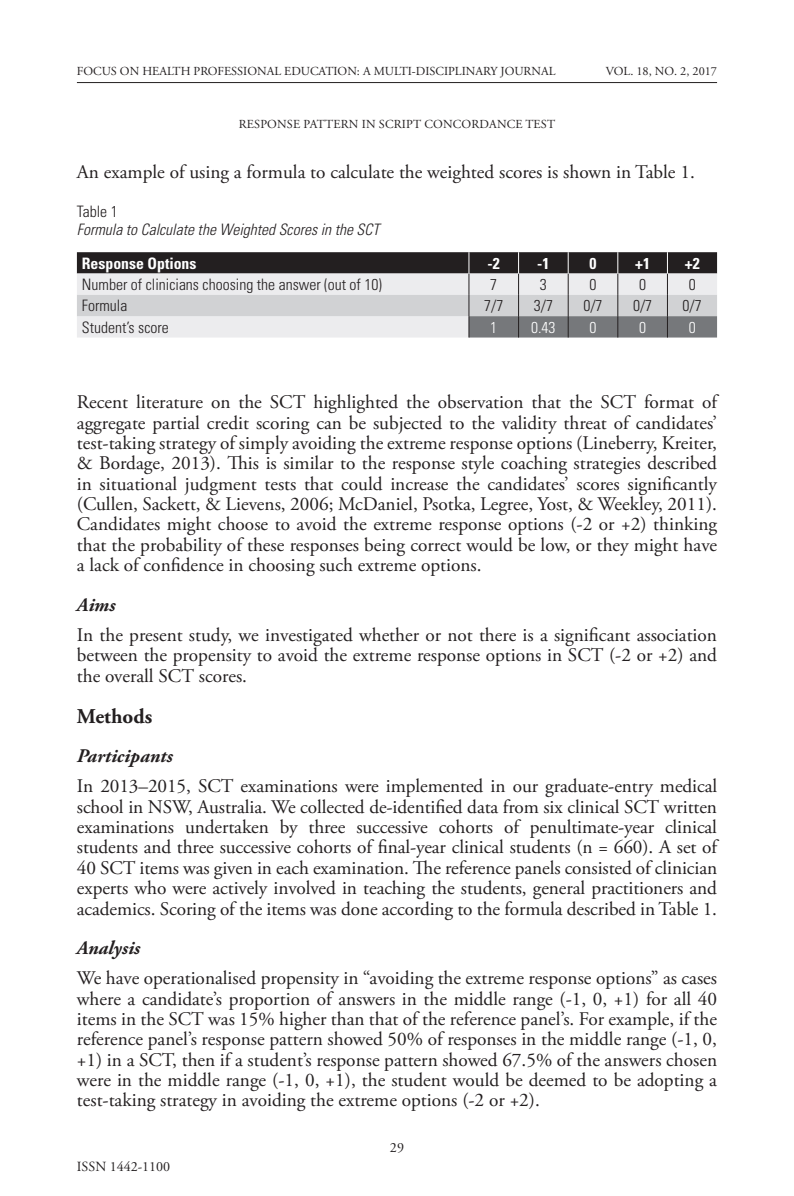
<style>
.page{position:relative;width:794px;height:1196px;background:#fff}
.page>*{position:absolute;margin:0;border:0;box-sizing:border-box;transform-origin:0 0}
.subhead_2{font:700 21px "Adobe Garamond Pro";color:#231f20}
.body_text{font:19.25px/20.3px "Adobe Garamond Pro";color:#231f20;text-align:justify}
.subhead_3{font:italic 700 19.25px "Adobe Garamond Pro";color:#231f20}
.table_text{font:300 condensed 15.75px "Univers LT Std";color:#231f20}
.table_text-2{font:italic 300 condensed 15.75px "Univers LT Std";color:#231f20}
.table_text-3{font:700 condensed 15.75px "Univers LT Std";color:#fff}
.table_text-4{font:300 condensed 15.75px "Univers LT Std";color:#fff}
.t1{font:14px "Adobe Garamond Pro";color:#231f20}
.t2{font:12.25px "Adobe Garamond Pro";color:#231f20}
</style>
<div class="page">
<hr style="left:77px;top:82px;width:640px;height:1px;background:#231f20">
<svg style="left:77px;top:252px;width:640px;height:85px;background:#a7a7a9"></svg>
<p class="t2" style="left:77px;top:64px;width:480px">FOCUS ON HEALTH PROFESSIONAL EDUCATION: A MULTI-DISCIPLINARY JOURNAL</p>
<p class="t2" style="left:606px;top:64px;width:113px">VOL. 18, NO. 2, 2017</p>
<p class="t2" style="left:239px;top:117px;width:318px">RESPONSE PATTERN IN SCRIPT CONCORDANCE TEST</p>
<p class="body_text" style="left:77px;top:162px;width:619px">An example of using a formula to calculate the weighted scores is shown in Table 1.</p>
<p class="table_text" style="left:77px;top:202px;width:42px">Table 1</p>
<p class="table_text-2" style="left:77px;top:220px;width:304px">Formula to Calculate the Weighted Scores in the SCT</p>
<p class="table_text-3" style="left:82px;top:253px;width:116px">Response Options</p>
<p class="table_text-3" style="left:487px;top:253px;width:14px">-2</p>
<p class="table_text-3" style="left:537px;top:253px;width:14px">-1</p>
<p class="table_text-3" style="left:589px;top:253px;width:8px">0</p>
<p class="table_text-3" style="left:635px;top:253px;width:16px">+1</p>
<p class="table_text-3" style="left:685px;top:253px;width:16px">+2</p>
<p class="table_text" style="left:82px;top:275px;width:301px">Number of clinicians choosing the answer (out of 10)</p>
<p class="table_text" style="left:490px;top:275px;width:8px">7</p>
<p class="table_text" style="left:540px;top:275px;width:8px">3</p>
<p class="table_text" style="left:589px;top:275px;width:8px">0</p>
<p class="table_text" style="left:639px;top:275px;width:8px">0</p>
<p class="table_text" style="left:689px;top:275px;width:8px">0</p>
<p class="table_text" style="left:82px;top:296px;width:47px">Formula</p>
<p class="table_text" style="left:484px;top:296px;width:21px">7/7</p>
<p class="table_text" style="left:534px;top:296px;width:21px">3/7</p>
<p class="table_text" style="left:583px;top:296px;width:21px">0/7</p>
<p class="table_text" style="left:633px;top:296px;width:21px">0/7</p>
<p class="table_text" style="left:682px;top:296px;width:21px">0/7</p>
<p class="table_text" style="left:82px;top:317px;width:88px">Student’s score</p>
<p class="table_text-4" style="left:490px;top:317px;width:8px">1</p>
<p class="table_text-4" style="left:531px;top:317px;width:26px">0.43</p>
<p class="table_text-4" style="left:589px;top:317px;width:8px">0</p>
<p class="table_text-4" style="left:639px;top:317px;width:8px">0</p>
<p class="table_text-4" style="left:689px;top:317px;width:8px">0</p>
<p class="body_text" style="left:77px;top:392px;width:642px">Recent literature on the SCT highlighted the observation that the SCT format of aggregate partial credit scoring can be subjected to the validity threat of candidates’ test-taking strategy of simply avoiding the extreme response options (Lineberry, Kreiter, &amp; Bordage, 2013). This is similar to the response style coaching strategies described in situational judgment tests that could increase the candidates’ scores significantly (Cullen, Sackett, &amp; Lievens, 2006; McDaniel, Psotka, Legree, Yost, &amp; Weekley, 2011).<br>Candidates might choose to avoid the extreme response options (-2 or +2) thinking that the probability of these responses being correct would be low, or they might have a lack of confidence in choosing such extreme options.</p>
<p class="subhead_3" style="left:77px;top:593px;width:40px">Aims</p>
<p class="body_text" style="left:77px;top:625px;width:641px">In the present study, we investigated whether or not there is a significant association between the propensity to avoid the extreme response options in SCT (-2 or +2) and the overall SCT scores.</p>
<p class="subhead_2" style="left:77px;top:703px;width:77px">Methods</p>
<p class="subhead_3" style="left:77px;top:744px;width:97px">Participants</p>
<p class="body_text" style="left:77px;top:776px;width:641px">In 2013–2015, SCT examinations were implemented in our graduate-entry medical school in NSW, Australia. We collected de-identified data from six clinical SCT written examinations undertaken by three successive cohorts of penultimate-year clinical students and three successive cohorts of final-year clinical students (n = 660). A set of 40 SCT items was given in each examination. The reference panels consisted of clinician experts who were actively involved in teaching the students, general practitioners and academics. Scoring of the items was done according to the formula described in Table 1.</p>
<p class="subhead_3" style="left:77px;top:936px;width:65px">Analysis</p>
<p class="body_text" style="left:77px;top:968px;width:641px">We have operationalised propensity in “avoiding the extreme response options” as cases where a candidate’s proportion of answers in the middle range (-1, 0, +1) for all 40 items in the SCT was 15% higher than that of the reference panel’s. For example, if the reference panel’s response pattern showed 50% of responses in the middle range (-1, 0, +1) in a SCT, then if a student’s response pattern showed 67.5% of the answers chosen were in the middle range (-1, 0, +1), the student would be deemed to be adopting a test-taking strategy in avoiding the extreme options (-2 or +2).</p>
<p class="t1" style="left:77px;top:1158px;width:95px">ISSN 1442-1100</p>
<p class="t1" style="left:390px;top:1138px;width:15px">29</p>
</div>
